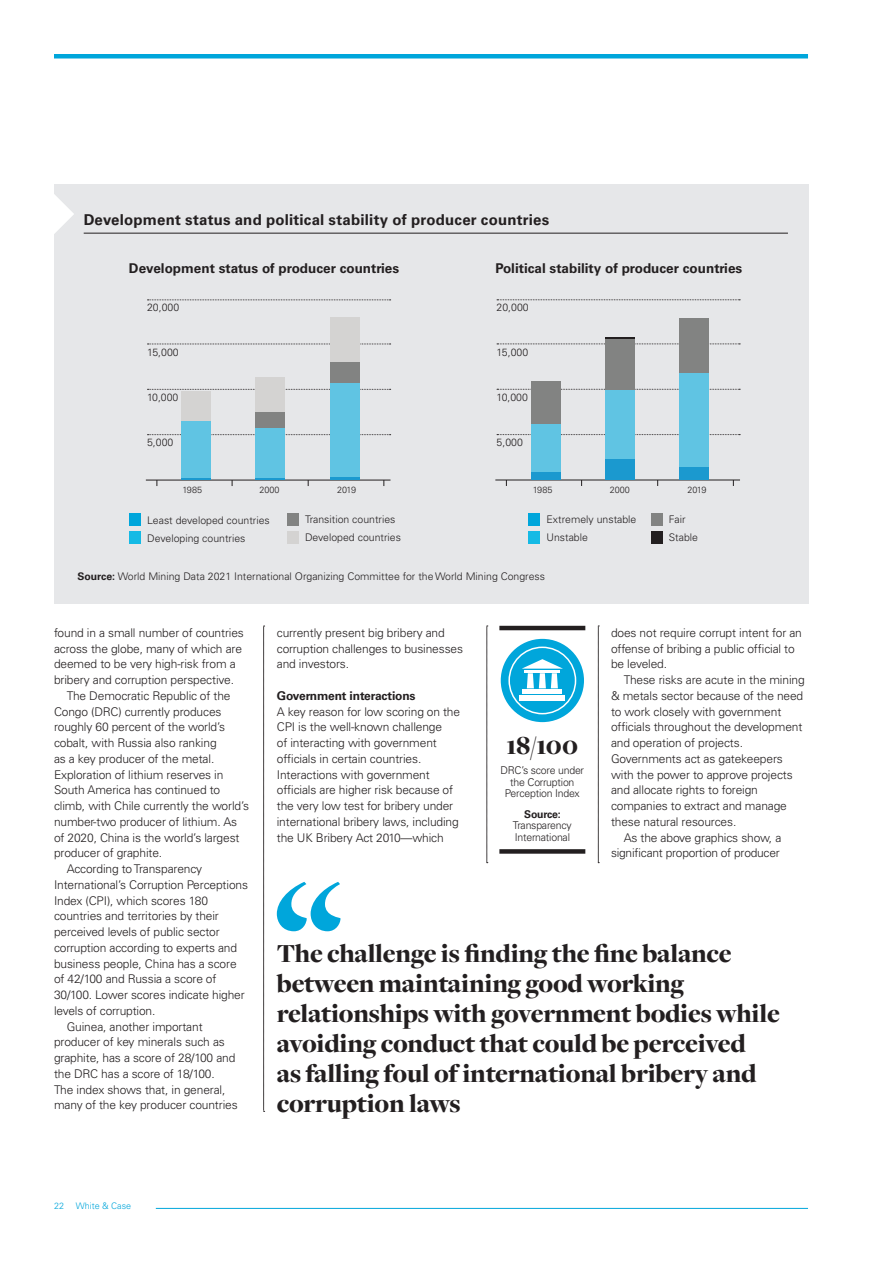
<style>
.page{position:relative;width:893px;height:1263px;background:#fff}
.page>*{position:absolute;margin:0;border:0;box-sizing:border-box;transform-origin:0 0}
.Pull_quote{font:900 27px/30px "Freight Disp Pro";letter-spacing:-.01em;color:#231f20}
.INFOGRAPHIC_-_Graph{font:700 15px "Univers LT Pro 65";letter-spacing:.015em;color:#231f20}
.INFOGRAPHIC_-_Source{font:700 13.5px "Univers LT Pro 65";color:#231f20}
.Body_Copy_-_indent{font:300 12px/15.8px "Univers LT Pro 45";letter-spacing:-.01em;color:#231f20}
.Body_copy_-_no_inden{font:300 12px/15.8px "Univers LT Pro 45";letter-spacing:-.01em;color:#231f20}
.Subhead{font:700 12px "Univers LT Pro 65";letter-spacing:-.01em;color:#231f20}
.Graphic_-_text{font:300 10.8px/11.6px "Univers LT Pro 45";letter-spacing:-.02em;color:#231f20;text-align:center}
.INFOGRAPHIC_-_Source-2{font:300 10.5px/18px "Univers LT Pro 45";color:#231f20}
.INFOGRAPHIC_-_Y-axis{font:300 10.5px "Univers LT Pro 45";color:#231f20}
.INFOGRAPHIC_-_Y-axis-2{font:300 9px "Univers LT Pro 45";color:#231f20}
.t1{font:300 9px "Univers LT Pro 45";color:#00a6db}
.s1{font-family:"Univers LT Pro 65";font-weight:700}
</style>
<div class="page">
<hr style="left:156px;top:1208px;width:652px;height:1px;background:#00a6db">
<div style="left:54px;top:54px;width:754px;height:5px;background:#00a6db"></div>
<svg style="left:263px;top:626px;width:2px;height:486px"></svg>
<svg style="left:487px;top:626px;width:1px;height:237px"></svg>
<svg style="left:598px;top:626px;width:1px;height:237px"></svg>
<hr style="left:499px;top:626px;width:86px;height:4px;background:#231f20">
<div style="left:499px;top:849px;width:86px;height:5px;background:#231f20"></div>
<div style="left:501px;top:639px;width:83px;height:83px;background:#00a6db;border-radius:50%"></div>
<div style="left:508px;top:646px;width:68px;height:68px;border:2px solid #fff;border-radius:50%"></div>
<svg style="left:277px;top:882px;width:63px;height:49px"></svg>
<div style="left:54px;top:184px;width:754px;height:420px;background:#e6e7e9"></div>
<svg style="left:54px;top:194px;width:20px;height:40px"></svg>
<hr style="left:84px;top:233px;width:704px;height:1px;background:#231f20">
<hr style="left:146px;top:480px;width:244px;height:1px;background:#231f20">
<svg style="left:147px;top:299px;width:244px;height:1px"></svg>
<svg style="left:147px;top:344px;width:244px;height:1px"></svg>
<svg style="left:147px;top:389px;width:244px;height:1px"></svg>
<svg style="left:147px;top:434px;width:244px;height:1px"></svg>
<svg style="left:330px;top:476px;width:29px;height:4px"></svg>
<div style="left:330px;top:382px;width:29px;height:94px;background:#60c4e3"></div>
<div style="left:330px;top:362px;width:29px;height:20px;background:#828382"></div>
<div style="left:330px;top:317px;width:29px;height:45px;background:#d4d3d2"></div>
<hr style="left:256px;top:478px;width:29px;height:2px;background:#1b99cf">
<div style="left:256px;top:428px;width:29px;height:50px;background:#60c4e3"></div>
<div style="left:256px;top:412px;width:29px;height:16px;background:#828382"></div>
<div style="left:256px;top:377px;width:29px;height:35px;background:#d4d3d2"></div>
<hr style="left:182px;top:478px;width:29px;height:2px;background:#1b99cf">
<div style="left:182px;top:420px;width:29px;height:58px;background:#60c4e3"></div>
<div style="left:182px;top:391px;width:29px;height:29px;background:#d4d3d2"></div>
<hr style="left:495px;top:480px;width:245px;height:1px;background:#231f20">
<svg style="left:497px;top:299px;width:243px;height:1px"></svg>
<svg style="left:497px;top:389px;width:243px;height:1px"></svg>
<svg style="left:497px;top:434px;width:243px;height:1px"></svg>
<div style="left:680px;top:467px;width:29px;height:13px;background:#1b99cf"></div>
<div style="left:680px;top:372px;width:29px;height:95px;background:#60c4e3"></div>
<div style="left:680px;top:318px;width:29px;height:54px;background:#828382"></div>
<div style="left:605px;top:459px;width:29px;height:21px;background:#1b99cf"></div>
<div style="left:605px;top:389px;width:29px;height:70px;background:#60c4e3"></div>
<div style="left:605px;top:339px;width:29px;height:50px;background:#828382"></div>
<svg style="left:497px;top:338px;width:243px;height:6px"></svg>
<div style="left:531px;top:471px;width:29px;height:9px;background:#1b99cf"></div>
<div style="left:531px;top:424px;width:29px;height:47px;background:#60c4e3"></div>
<div style="left:531px;top:381px;width:29px;height:43px;background:#828382"></div>
<div style="left:129px;top:513px;width:12px;height:13px;background:#00a6db"></div>
<div style="left:129px;top:531px;width:12px;height:13px;background:#15bae5"></div>
<div style="left:287px;top:513px;width:12px;height:13px;background:#828382"></div>
<div style="left:287px;top:531px;width:12px;height:13px;background:#d4d3d2"></div>
<div style="left:528px;top:513px;width:12px;height:13px;background:#00a6db"></div>
<div style="left:528px;top:531px;width:12px;height:13px;background:#15bae5"></div>
<div style="left:650px;top:513px;width:12px;height:13px;background:#828382"></div>
<div style="left:650px;top:531px;width:12px;height:13px;background:#231f20"></div>
<div style="left:520px;top:695px;width:45px;height:5px;background:#fff"></div>
<hr style="left:523px;top:690px;width:39px;height:4px;background:#fff">
<svg style="left:522px;top:659px;width:41px;height:29px"></svg>
<p class="INFOGRAPHIC_-_Graph" style="left:84px;top:211px;width:467px">Development status and political stability of producer countries</p>
<p class="INFOGRAPHIC_-_Source" style="left:129px;top:260px;width:272px">Development status of producer countries</p>
<p class="INFOGRAPHIC_-_Source" style="left:495px;top:260px;width:248px">Political stability of producer countries</p>
<p class="INFOGRAPHIC_-_Y-axis" style="left:147px;top:301px;width:34px">20,000</p>
<p class="INFOGRAPHIC_-_Y-axis" style="left:147px;top:346px;width:33px">15,000</p>
<p class="INFOGRAPHIC_-_Y-axis" style="left:147px;top:391px;width:33px">10,000</p>
<p class="INFOGRAPHIC_-_Y-axis" style="left:147px;top:436px;width:28px">5,000</p>
<p class="INFOGRAPHIC_-_Y-axis-2" style="left:182px;top:484px;width:21px">1985</p>
<p class="INFOGRAPHIC_-_Y-axis-2" style="left:259px;top:484px;width:22px">2000</p>
<p class="INFOGRAPHIC_-_Y-axis-2" style="left:337px;top:484px;width:20px">2019</p>
<p class="INFOGRAPHIC_-_Y-axis" style="left:497px;top:301px;width:34px">20,000</p>
<p class="INFOGRAPHIC_-_Y-axis" style="left:497px;top:346px;width:33px">15,000</p>
<p class="INFOGRAPHIC_-_Y-axis" style="left:497px;top:391px;width:33px">10,000</p>
<p class="INFOGRAPHIC_-_Y-axis" style="left:497px;top:436px;width:28px">5,000</p>
<p class="INFOGRAPHIC_-_Y-axis-2" style="left:533px;top:484px;width:21px">1985</p>
<p class="INFOGRAPHIC_-_Y-axis-2" style="left:610px;top:484px;width:22px">2000</p>
<p class="INFOGRAPHIC_-_Y-axis-2" style="left:688px;top:484px;width:20px">2019</p>
<p class="INFOGRAPHIC_-_Y-axis" style="left:147px;top:514px;width:124px">Least developed countries</p>
<p class="INFOGRAPHIC_-_Y-axis" style="left:147px;top:532px;width:100px">Developing countries</p>
<p class="INFOGRAPHIC_-_Source-2" style="left:305px;top:510px;width:97px">Transition countries<br>Developed countries</p>
<p class="INFOGRAPHIC_-_Y-axis" style="left:547px;top:513px;width:91px">Extremely unstable</p>
<p class="INFOGRAPHIC_-_Y-axis" style="left:547px;top:531px;width:43px">Unstable</p>
<p class="INFOGRAPHIC_-_Source-2" style="left:77px;top:567px;width:469px"><span class="s1">Source:</span> World Mining Data 2021 International Organizing Committee for the World Mining Congress</p>
<p class="INFOGRAPHIC_-_Source-2" style="left:669px;top:510px;width:31px">Fair<br>Stable</p>
<p class="Body_copy_-_no_inden" style="left:54px;top:625px;width:191px">found in a small number of countries across the globe, many of which are deemed to be very high-risk from a bribery and corruption perspective.</p>
<p class="Body_Copy_-_indent" style="left:54px;top:688px;width:197px;text-indent:13px">The Democratic Republic of the<br>Congo (DRC) currently produces roughly 60 percent of the world’s cobalt, with Russia also ranking<br>as a key producer of the metal.<br>Exploration of lithium reserves in<br>South America has continued to climb, with Chile currently the world’s number-two producer of lithium. As of 2020, China is the world’s largest producer of graphite.</p>
<p class="Body_Copy_-_indent" style="left:54px;top:861px;width:196px;text-indent:13px">According to Transparency<br>International’s Corruption Perceptions<br>Index (CPI), which scores 180 countries and territories by their perceived levels of public sector corruption according to experts and business people, China has a score of 42/100 and Russia a score of<br>30/100. Lower scores indicate higher levels of corruption.</p>
<p class="Body_Copy_-_indent" style="left:54px;top:1018px;width:185px;text-indent:13px">Guinea, another important producer of key minerals such as graphite, has a score of 28/100 and the DRC has a score of 18/100.<br>The index shows that, in general, many of the key producer countries</p>
<p class="Body_Copy_-_indent" style="left:277px;top:625px;width:188px">currently present big bribery and corruption challenges to businesses and investors.</p>
<p class="Subhead" style="left:277px;top:688px;width:140px">Government interactions</p>
<p class="Body_copy_-_no_inden" style="left:277px;top:703px;width:185px">A key reason for low scoring on the CPI is the well-known challenge<br>of interacting with government officials in certain countries.<br>Interactions with government officials are higher risk because of the very low test for bribery under international bribery laws, including the UK Bribery Act 2010—which</p>
<p class="Pull_quote" style="left:507px;top:730px;width:73px">18/100</p>
<p class="Graphic_-_text" style="left:501px;top:765px;width:85px">DRC’s score under the Corruption<br>Perception Index</p>
<p class="Graphic_-_text" style="left:513px;top:808px;width:60px"><span class="s1">Source:<br></span>Transparency<br>International</p>
<p class="Body_copy_-_no_inden" style="left:611px;top:625px;width:192px">does not require corrupt intent for an offense of bribing a public official to be leveled.</p>
<p class="Body_Copy_-_indent" style="left:611px;top:672px;width:195px;text-indent:13px">These risks are acute in the mining &amp; metals sector because of the need to work closely with government officials throughout the development and operation of projects.<br>Governments act as gatekeepers with the power to approve projects and allocate rights to foreign companies to extract and manage these natural resources.</p>
<p class="Body_Copy_-_indent" style="left:611px;top:829px;width:172px;text-align:right">As the above graphics show, a significant proportion of producer</p>
<p class="Pull_quote" style="left:277px;top:937px;width:505px">The challenge is finding the fine balance between maintaining good working relationships with government bodies while avoiding conduct that could be perceived<br>as falling foul of international bribery and corruption laws</p>
<p class="t1" style="left:54px;top:1200px;width:12px">22</p>
<p class="t1" style="left:76px;top:1200px;width:57px">White &amp; Case</p>
</div>
